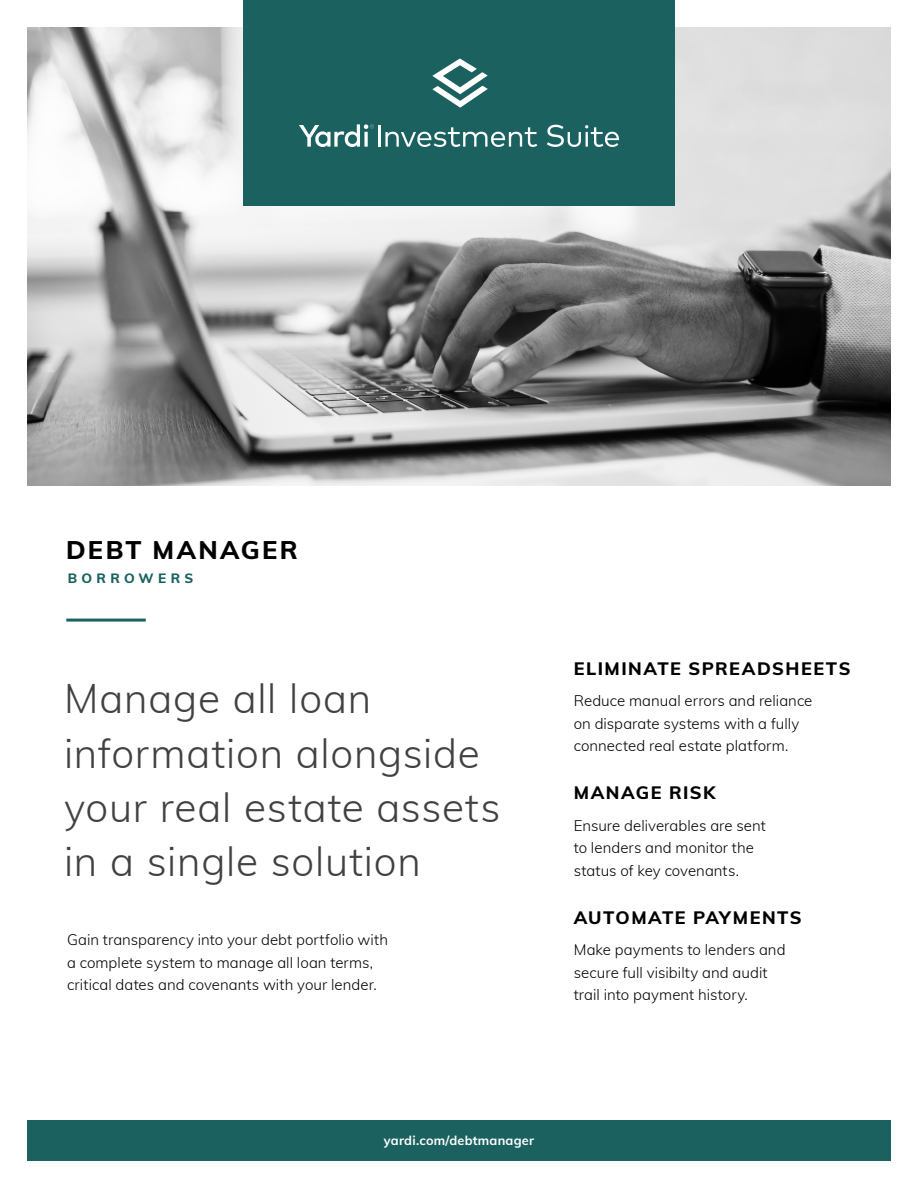
<style>
.page{position:relative;width:918px;height:1188px;background:#fff}
.page>*{position:absolute;margin:0;border:0;box-sizing:border-box;transform-origin:0 0}
.t1{font:300 40.5px/54.2px "Muli";letter-spacing:.02em;color:#414042}
.t2{font:800 25.5px "Muli";letter-spacing:.095em;color:#000}
.t3{font:800 18px "Muli";letter-spacing:.08em;color:#000}
.t4{font:300 15px/22.5px "Muli";letter-spacing:.005em;color:#000}
.t5{font:800 13.5px "Muli";letter-spacing:.315em;color:#1a6160}
.t6{font:700 12.75px "Muli";letter-spacing:.015em;color:#fff}
</style>
<div class="page">
<img style="left:27px;top:27px;width:864px;height:459px">
<div style="left:243px;top:0;width:432px;height:206px;background:#1a6160"></div>
<div style="left:27px;top:1120px;width:864px;height:41px;background:#1a6160"></div>
<svg style="left:299px;top:124px;width:75px;height:23px"></svg>
<hr style="left:378px;top:125px;width:2px;height:22px;background:#fff">
<svg style="left:385px;top:127px;width:152px;height:20px"></svg>
<svg style="left:547px;top:125px;width:72px;height:22px"></svg>
<svg style="left:432px;top:58px;width:56px;height:50px"></svg>
<hr style="left:66px;top:619px;width:80px;height:3px;background:#1a6160">
<h2 class="t2" style="left:66px;top:531px;width:233px">DEBT MANAGER</h2>
<p class="t5" style="left:68px;top:568px;width:127px">BORROWERS</p>
<h1 class="t1" style="left:64px;top:670px;width:438px">Manage all loan information alongside your real estate assets in a single solution</h1>
<p class="t4" style="left:67px;top:928px;width:323px">Gain transparency into your debt portfolio with a complete system to manage all loan terms, critical dates and covenants with your lender.</p>
<p class="t3" style="left:574px;top:655px;width:278px">ELIMINATE SPREADSHEETS</p>
<p class="t4" style="left:574px;top:689px;width:240px">Reduce manual errors and reliance on disparate systems with a fully connected real estate platform.</p>
<p class="t3" style="left:574px;top:779px;width:143px">MANAGE RISK</p>
<p class="t4" style="left:574px;top:813px;width:194px">Ensure deliverables are sent to lenders and monitor the status of key covenants.</p>
<p class="t3" style="left:574px;top:904px;width:230px">AUTOMATE PAYMENTS</p>
<p class="t4" style="left:574px;top:938px;width:213px">Make payments to lenders and secure full visibilty and audit trail into payment history.</p>
<p class="t6" style="left:384px;top:1131px;width:152px">yardi.com/debtmanager</p>
</div>
